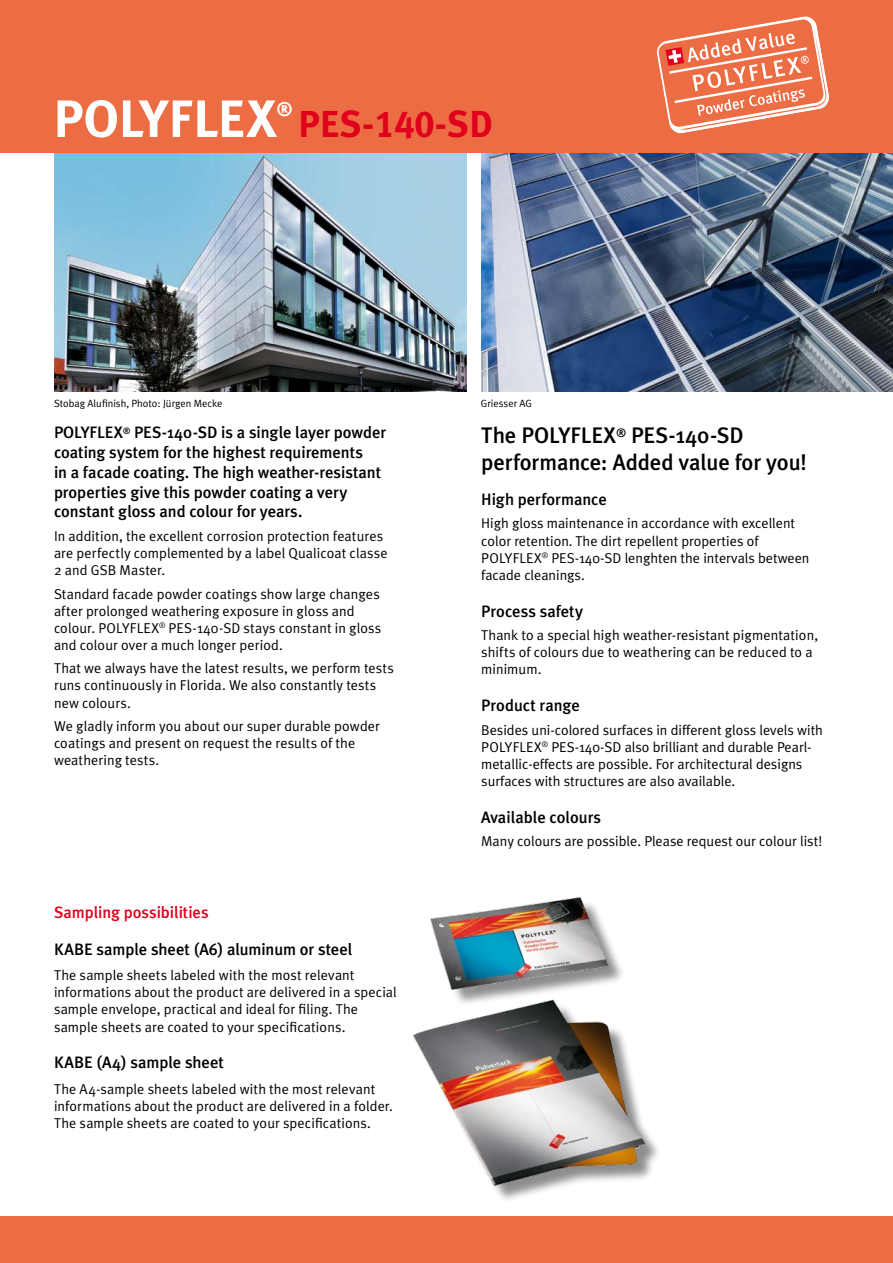
<style>
.page{position:relative;width:893px;height:1263px;background:#fff}
.page>*{position:absolute;margin:0;border:0;box-sizing:border-box;transform-origin:0 0}
.t1{font:700 52.5px "Meta Plus";color:#fff}
.t2{font:37.5px "Meta Plus Bold Caps";color:#e0001b}
.t3{font:500 22.5px "Meta Plus";letter-spacing:-.005em;color:#000}
.t4{font:700 19.5px "Meta Plus";color:#fff}
.t5{font:500 16.5px/19.8px "Meta Plus";letter-spacing:-.005em;color:#000}
.t6{font:500 16.5px "Meta Plus";letter-spacing:-.005em;color:#e0001b}
.t7{font:14.25px/17.1px "Meta Plus Normal";letter-spacing:.005em;color:#000}
.Text_fk{font:10.5px "Meta Plus Normal";color:#000}
.s1{font-family:"Meta Plus";font-weight:700}
</style>
<div class="page">
<img style="left:54px;top:153px;width:412px;height:238px">
<img style="left:481px;top:153px;width:412px;height:238px">
<div style="left:0;top:0;width:893px;height:153px;background:#ec6c43"></div>
<div style="left:0;top:1216px;width:893px;height:47px;background:#ec6c43"></div>
<svg style="left:657px;top:16px;width:172px;height:118px"></svg>
<div style="left:417px;top:1003px;width:246px;height:200px;background:#000;opacity:.45"></div>
<img style="left:413px;top:1003px;width:235px;height:190px">
<div style="left:434px;top:899px;width:192px;height:108px;background:#000;opacity:.45"></div>
<img style="left:430px;top:896px;width:193px;height:98px">
<p class="t1" style="left:53px;top:88px;width:225px">POLYFLEX</p>
<p class="t4" style="left:277px;top:98px;width:17px">®</p>
<p class="t2" style="left:298px;top:102px;width:196px"><span class="s1">PES-</span>140-SD</p>
<p class="Text_fk" style="left:54px;top:397px;width:170px">Stobag Alufinish, Photo: Jürgen Mecke</p>
<p class="Text_fk" style="left:481px;top:397px;width:53px">Griesser AG</p>
<p class="t5" style="left:54px;top:422px;width:334px">POLYFLEX<sup>®</sup> PES-140-SD is a single layer powder coating system for the highest requirements<br>in a facade coating. The high weather-resistant properties give this powder coating a very constant gloss and colour for years.</p>
<p class="t7" style="left:54px;top:527px;width:335px">In addition, the excellent corrosion protection features are perfectly complemented by a label Qualicoat classe<br>2 and GSB Master.</p>
<p class="t7" style="left:54px;top:585px;width:329px">Standard facade powder coatings show large changes after prolonged weathering exposure in gloss and colour. POLYFLEX<sup>®</sup> PES-140-SD stays constant in gloss and colour over a much longer period.</p>
<p class="t7" style="left:54px;top:660px;width:342px">That we always have the latest results, we perform tests runs continuously in Florida. We also constantly tests new colours.</p>
<p class="t7" style="left:54px;top:717px;width:327px">We gladly inform you about our super durable powder coatings and present on request the results of the weathering tests.</p>
<p class="t6" style="left:54px;top:902px;width:156px">Sampling possibilities</p>
<p class="t5" style="left:54px;top:939px;width:300px">KABE sample sheet (A6) aluminum or steel</p>
<p class="t7" style="left:54px;top:966px;width:344px">The sample sheets labeled with the most relevant informations about the product are delivered in a special sample envelope, practical and ideal for filing. The sample sheets are coated to your specifications.</p>
<p class="t5" style="left:54px;top:1053px;width:171px">KABE (A4) sample sheet</p>
<p class="t7" style="left:54px;top:1080px;width:340px">The A4-sample sheets labeled with the most relevant informations about the product are delivered in a folder.<br>The sample sheets are coated to your specifications.</p>
<p class="t3" style="left:481px;top:422px;width:264px">The POLYFLEX<sup>®</sup> PES-140-SD</p>
<p class="t3" style="left:481px;top:449px;width:327px">performance: Added value for you!</p>
<p class="t5" style="left:481px;top:489px;width:127px">High performance</p>
<p class="t7" style="left:481px;top:515px;width:330px">High gloss maintenance in accordance with excellent color retention. The dirt repellent properties of POLYFLEX<sup>®</sup> PES-140-SD lenghten the intervals between facade cleanings.</p>
<p class="t5" style="left:481px;top:601px;width:103px">Process safety</p>
<p class="t7" style="left:481px;top:626px;width:338px">Thank to a special high weather-resistant pigmentation, shifts of colours due to weathering can be reduced to a minimum.</p>
<p class="t5" style="left:481px;top:695px;width:100px">Product range</p>
<p class="t7" style="left:481px;top:721px;width:343px">Besides uni-colored surfaces in different gloss levels with POLYFLEX<sup>®</sup> PES-140-SD also brilliant and durable Pearl&shy;metallic-effects are possible. For architectural designs surfaces with structures are also available.</p>
<p class="t5" style="left:481px;top:807px;width:121px">Available colours</p>
<p class="t7" style="left:481px;top:833px;width:342px">Many colours are possible. Please request our colour list!</p>
</div>
